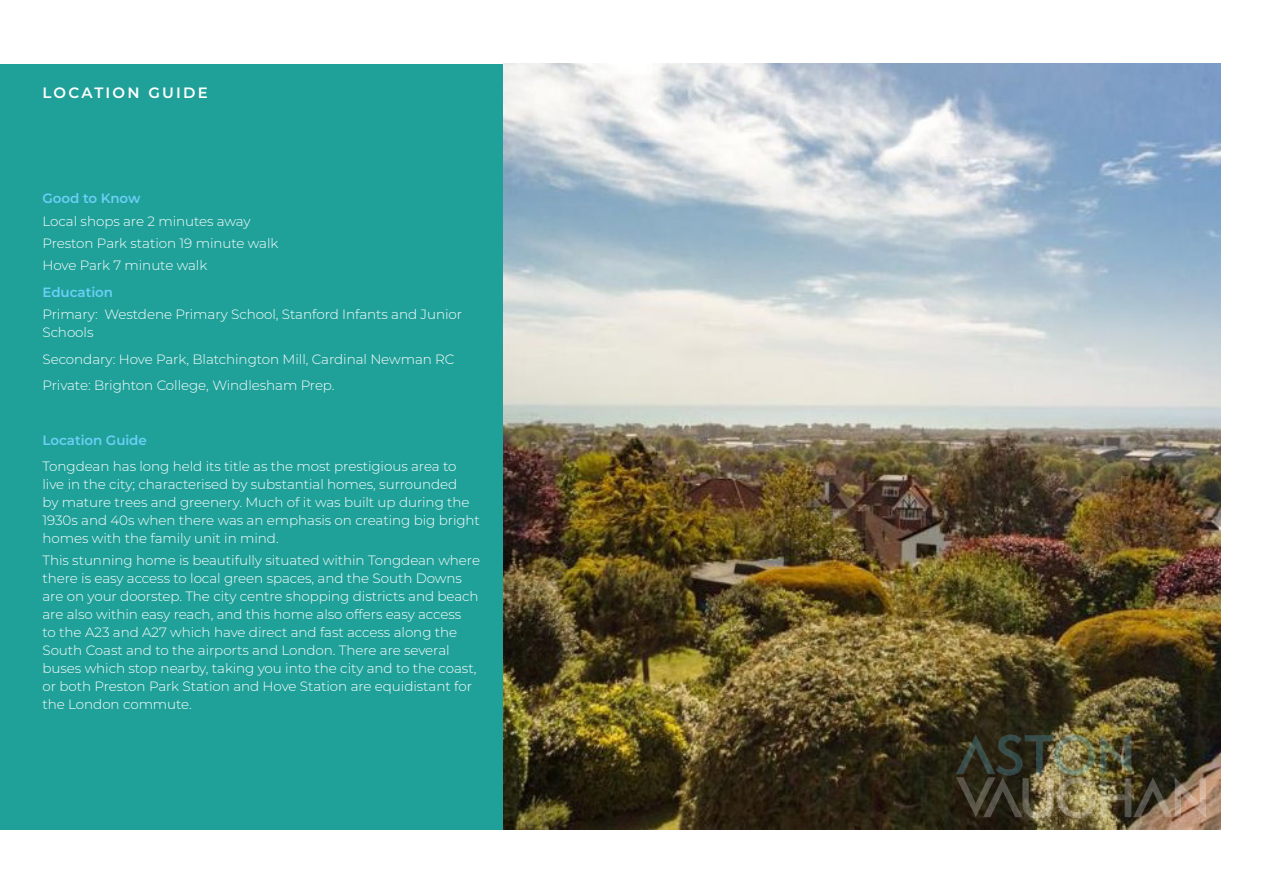
<style>
.page{position:relative;width:1263px;height:893px;background:#fff}
.page>*{position:absolute;margin:0;border:0;box-sizing:border-box;transform-origin:0 0}
.t1{font:600 15px "Montserrat";letter-spacing:.15em;color:#fff}
.AV_Paragraph_text{font:300 13.5px/18px "Montserrat";letter-spacing:-.005em;color:#fff}
.AV_Paragraph_text-2{font:600 13.5px "Montserrat";letter-spacing:-.005em;color:#6bcff6}
</style>
<div class="page">
<div style="left:0;top:64px;width:503px;height:765px;background:#1fa199"></div>
<img style="left:503px;top:64px;width:717px;height:765px">
<img style="left:957px;top:735px;width:249px;height:82px">
<p class="t1" style="left:43px;top:82px;width:167px">LOCATION GUIDE</p>
<p class="AV_Paragraph_text-2" style="left:43px;top:189px;width:99px">Good to Know</p>
<p class="AV_Paragraph_text" style="left:43px;top:212px;width:210px">Local shops are 2 minutes away</p>
<p class="AV_Paragraph_text" style="left:43px;top:234px;width:237px">Preston Park station 19 minute walk</p>
<p class="AV_Paragraph_text" style="left:43px;top:256px;width:166px">Hove Park 7 minute walk</p>
<p class="AV_Paragraph_text-2" style="left:43px;top:282px;width:72px">Education</p>
<p class="AV_Paragraph_text" style="left:43px;top:305px;width:421px">Primary: Westdene Primary School, Stanford Infants and Junior<br>Schools</p>
<p class="AV_Paragraph_text" style="left:43px;top:349px;width:413px">Secondary: Hove Park, Blatchington Mill, Cardinal Newman RC</p>
<p class="AV_Paragraph_text" style="left:43px;top:376px;width:293px">Private: Brighton College, Windlesham Prep.</p>
<p class="AV_Paragraph_text-2" style="left:43px;top:430px;width:106px">Location Guide</p>
<p class="AV_Paragraph_text" style="left:43px;top:457px;width:439px">Tongdean has long held its title as the most prestigious area to live in the city; characterised by substantial homes, surrounded<br>by mature trees and greenery. Much of it was built up during the 1930s and 40s when there was an emphasis on creating big bright homes with the family unit in mind.</p>
<p class="AV_Paragraph_text" style="left:43px;top:551px;width:439px">This stunning home is beautifully situated within Tongdean where there is easy access to local green spaces, and the South Downs are on your doorstep. The city centre shopping districts and beach are also within easy reach, and this home also offers easy access<br>to the A23 and A27 which have direct and fast access along the South Coast and to the airports and London. There are several buses which stop nearby, taking you into the city and to the coast, or both Preston Park Station and Hove Station are equidistant for the London commute.</p>
</div>
